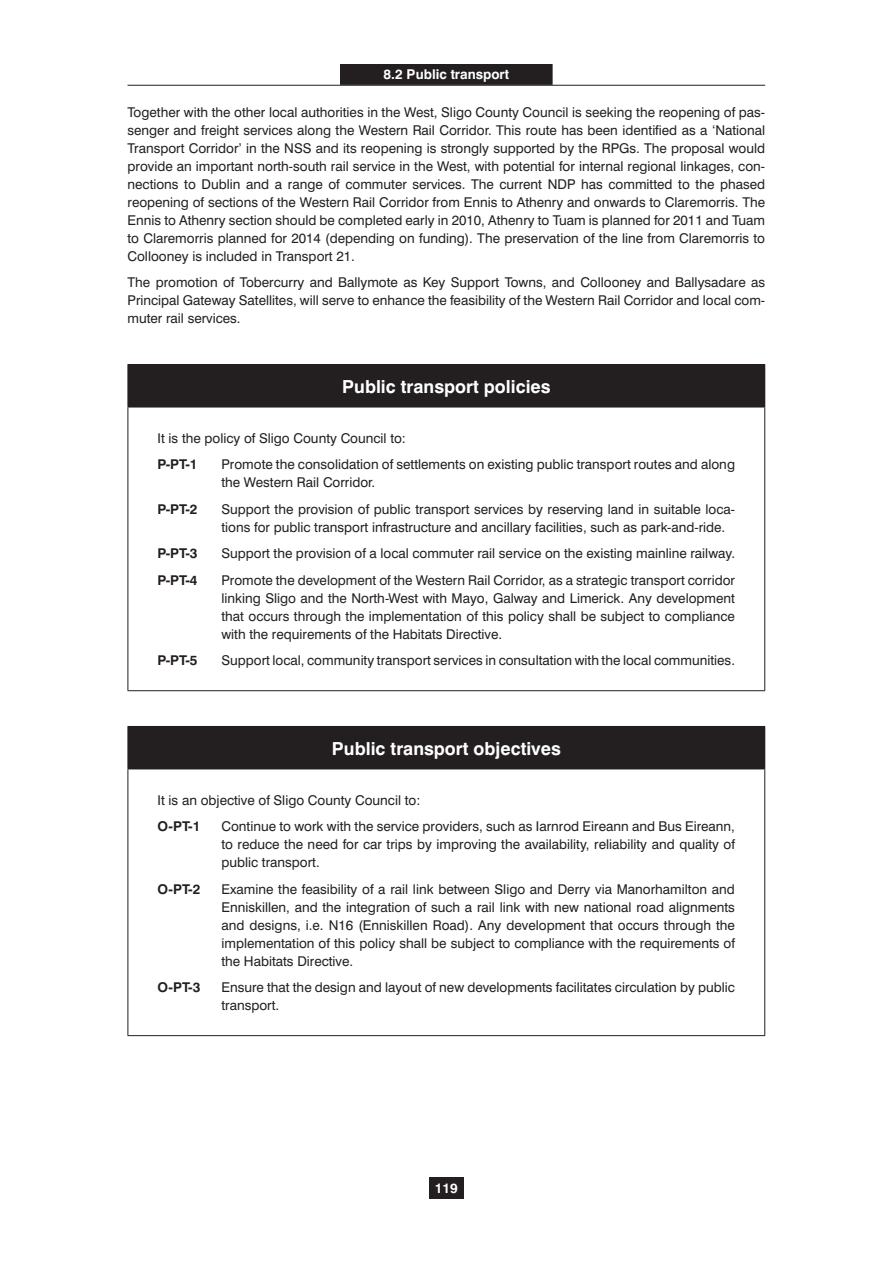
<style>
.page{position:relative;width:893px;height:1263px;background:#fff}
.page>*{position:absolute;margin:0;border:0;box-sizing:border-box;transform-origin:0 0}
.t1{font:700 18px "Swiss 721 BT";color:#fff}
.t2{font:13.5px/18px "Swiss 721 BT";color:#231f20;text-align:justify}
.t3{font:700 13.5px "Swiss 721 BT";color:#231f20}
.t4{font:700 13.5px "Swiss 721 BT";color:#fff}
</style>
<div class="page">
<hr style="left:128px;top:85px;width:637px;height:1px;background:#231f20">
<div style="left:341px;top:65px;width:211px;height:19px;background:#231f20"></div>
<div style="left:340px;top:64px;width:213px;height:21px;border:2px solid #231f20"></div>
<div style="left:429px;top:1177px;width:35px;height:22px;background:#231f20"></div>
<div style="left:128px;top:365px;width:637px;height:42px;background:#231f20"></div>
<hr style="left:128px;top:364px;width:637px;height:1px;background:#231f20">
<hr style="left:128px;top:407px;width:637px;height:1px;background:#231f20">
<hr style="left:128px;top:407px;width:1px;height:283px;background:#231f20">
<hr style="left:764px;top:407px;width:1px;height:283px;background:#231f20">
<hr style="left:128px;top:690px;width:637px;height:1px;background:#231f20">
<div style="left:128px;top:726px;width:637px;height:43px;background:#231f20"></div>
<hr style="left:128px;top:769px;width:637px;height:1px;background:#231f20">
<hr style="left:128px;top:769px;width:1px;height:266px;background:#231f20">
<hr style="left:764px;top:769px;width:1px;height:266px;background:#231f20">
<hr style="left:128px;top:1035px;width:637px;height:1px;background:#231f20">
<p class="t4" style="left:384px;top:69px;width:127px">8.2 Public transport</p>
<p class="t2" style="left:128px;top:104px;width:639px">Together with the other local authorities in the West, Sligo County Council is seeking the reopening of pas&shy;senger and freight services along the Western Rail Corridor. This route has been identified as a ‘National Transport Corridor’ in the NSS and its reopening is strongly supported by the RPGs. The proposal would provide an important north-south rail service in the West, with potential for internal regional linkages, con&shy;nections to Dublin and a range of commuter services. The current NDP has committed to the phased reopening of sections of the Western Rail Corridor from Ennis to Athenry and onwards to Claremorris. The Ennis to Athenry section should be completed early in 2010, Athenry to Tuam is planned for 2011 and Tuam to Claremorris planned for 2014 (depending on funding). The preservation of the line from Claremorris to Collooney is included in Transport 21.</p>
<p class="t2" style="left:128px;top:275px;width:639px">The promotion of Tobercurry and Ballymote as Key Support Towns, and Collooney and Ballysadare as Principal Gateway Satellites, will serve to enhance the feasibility of the Western Rail Corridor and local com&shy;muter rail services.</p>
<h1 class="t1" style="left:342px;top:380px;width:210px">Public transport policies</h1>
<p class="t2" style="left:158px;top:430px;width:250px">It is the policy of Sligo County Council to:</p>
<p class="t3" style="left:158px;top:460px;width:41px">P-PT-1</p>
<p class="t2" style="left:221px;top:457px;width:515px">Promote the consolidation of settlements on existing public transport routes and along the Western Rail Corridor.</p>
<p class="t3" style="left:158px;top:504px;width:41px">P-PT-2</p>
<p class="t2" style="left:221px;top:501px;width:515px">Support the provision of public transport services by reserving land in suitable loca&shy;tions for public transport infrastructure and ancillary facilities, such as park-and-ride.</p>
<p class="t3" style="left:158px;top:549px;width:41px">P-PT-3</p>
<p class="t2" style="left:221px;top:546px;width:515px">Support the provision of a local commuter rail service on the existing mainline railway.</p>
<p class="t3" style="left:158px;top:575px;width:41px">P-PT-4</p>
<p class="t2" style="left:221px;top:572px;width:515px">Promote the development of the Western Rail Corridor, as a strategic transport corridor linking Sligo and the North-West with Mayo, Galway and Limerick. Any development that occurs through the implementation of this policy shall be subject to compliance with the requirements of the Habitats Directive.</p>
<p class="t3" style="left:158px;top:655px;width:41px">P-PT-5</p>
<p class="t2" style="left:221px;top:653px;width:515px">Support local, community transport services in consultation with the local communities.</p>
<h1 class="t1" style="left:332px;top:742px;width:231px">Public transport objectives</h1>
<p class="t2" style="left:158px;top:792px;width:264px">It is an objective of Sligo County Council to:</p>
<p class="t3" style="left:158px;top:821px;width:44px">O-PT-1</p>
<p class="t2" style="left:221px;top:819px;width:515px">Continue to work with the service providers, such as Iarnrod Eireann and Bus Eireann, to reduce the need for car trips by improving the availability, reliability and quality of public transport.</p>
<p class="t3" style="left:158px;top:884px;width:44px">O-PT-2</p>
<p class="t2" style="left:221px;top:881px;width:515px">Examine the feasibility of a rail link between Sligo and Derry via Manorhamilton and Enniskillen, and the integration of such a rail link with new national road alignments and designs, i.e. N16 (Enniskillen Road). Any development that occurs through the implementation of this policy shall be subject to compliance with the requirements of the Habitats Directive.</p>
<p class="t3" style="left:158px;top:982px;width:44px">O-PT-3</p>
<p class="t2" style="left:221px;top:980px;width:515px">Ensure that the design and layout of new developments facilitates circulation by public transport.</p>
<p class="t4" style="left:435px;top:1183px;width:24px">119</p>
</div>
